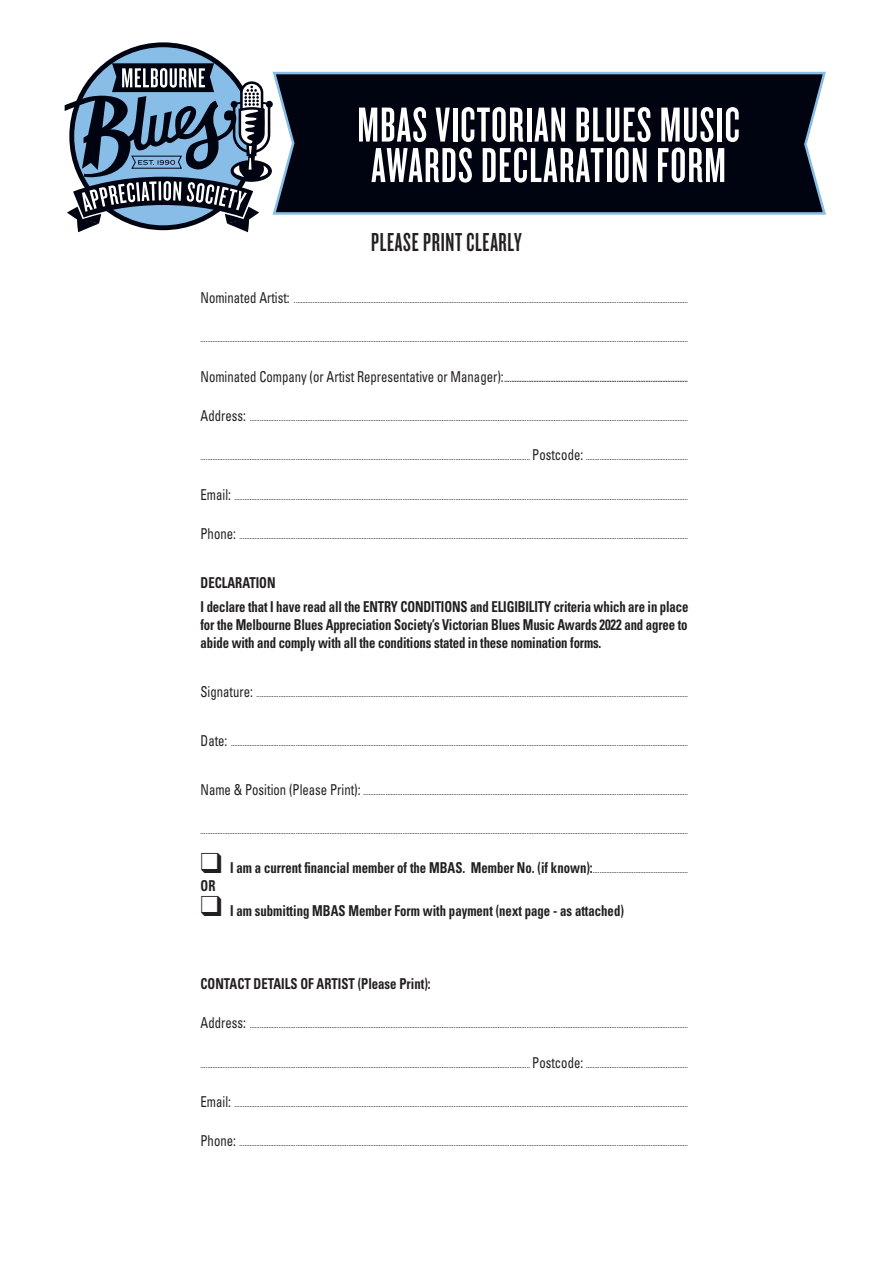
<style>
.page{position:relative;width:893px;height:1263px;background:#fff}
.page>*{position:absolute;margin:0;border:0;box-sizing:border-box;transform-origin:0 0}
.t1{font:51px/40.5px "Knockout HTF47 Bantamweight";letter-spacing:.025em;color:#fff}
.t2{font:27px "Knockout HTF47 Bantamweight";letter-spacing:.025em;color:#231f20}
.text{font:700 condensed 15px/18px "Univers";color:#231f20;text-align:justify;scale:.85 1}
.text-2{font:condensed 9px "Univers";color:#231f20;scale:.85 1}
.text-3{font:700 condensed 9px "Univers";color:#231f20;scale:.85 1}
.s1{font-size:15px}
.s2{font-weight:400;font-size:15px}
.s3{font-weight:700;font-size:15px}
</style>
<div class="page">
<svg style="left:279px;top:71px;width:547px;height:144px;background:#0e1321"></svg>
<svg style="left:72px;top:45px;width:183px;height:183px"></svg>
<svg style="left:64px;top:63px;width:215px;height:170px"></svg>
<p class="t1" style="left:357px;top:105px;width:384px">MBAS VICTORIAN BLUES MUSIC<br>AWARDS DECLARATION FORM</p>
<p class="t2" style="left:371px;top:228px;width:152px">PLEASE PRINT CLEARLY</p>
<p class="text-2" style="left:201px;top:294px;width:575px"><span class="s1">Nominated Artist:</span> ........................................................................................................................................................................................................................................</p>
<p class="text-2" style="left:201px;top:333px;width:575px">...............................................................................................................................................................................................................................................................................................</p>
<p class="text-3" style="left:201px;top:373px;width:575px"><span class="s2">Nominated Company (or Artist Representative or Manager):</span>............................................................................................................</p>
<p class="text-2" style="left:201px;top:412px;width:575px"><span class="s1">Address:</span> ..................................................................................................................................................................................................................................................................</p>
<p class="text-2" style="left:201px;top:451px;width:575px">.................................................................................................................................................................................................. <span class="s1">Postcode:</span> ............................................................</p>
<p class="text-2" style="left:201px;top:491px;width:575px"><span class="s1">Email:</span> ...........................................................................................................................................................................................................................................................................</p>
<p class="text-2" style="left:201px;top:530px;width:575px"><span class="s1">Phone:</span> ........................................................................................................................................................................................................................................................................</p>
<p class="text" style="left:201px;top:573px;width:90px">DECLARATION</p>
<p class="text" style="left:201px;top:598px;width:576px">I declare that I have read all the ENTRY CONDITIONS and ELIGIBILITY criteria which are in place for the Melbourne Blues Appreciation Society’s Victorian Blues Music Awards 2022 and agree to abide with and comply with all the conditions stated in these nomination forms.</p>
<p class="text-2" style="left:201px;top:688px;width:575px"><span class="s1">Signature:</span> ..............................................................................................................................................................................................................................................................</p>
<p class="text-2" style="left:201px;top:737px;width:575px"><span class="s1">Date:</span> .............................................................................................................................................................................................................................................................................</p>
<p class="text-2" style="left:201px;top:786px;width:575px"><span class="s1">Name &amp; Position (Please Print):</span> ...............................................................................................................................................................................................</p>
<p class="text-2" style="left:201px;top:825px;width:575px">...............................................................................................................................................................................................................................................................................................</p>
<p class="text-2" style="left:201px;top:864px;width:575px">❑ <span class="s3">I am a current financial member of the MBAS. Member No. (if known):</span>........................................................</p>
<p class="text" style="left:201px;top:877px;width:19px">OR</p>
<p class="text" style="left:201px;top:901px;width:500px">❑ I am submitting MBAS Member Form with payment (next page - as attached)</p>
<p class="text" style="left:201px;top:974px;width:272px">CONTACT DETAILS OF ARTIST (Please Print):</p>
<p class="text-2" style="left:201px;top:1019px;width:575px"><span class="s1">Address:</span> ..................................................................................................................................................................................................................................................................</p>
<p class="text-2" style="left:201px;top:1059px;width:575px">.................................................................................................................................................................................................. <span class="s1">Postcode:</span> ............................................................</p>
<p class="text-2" style="left:201px;top:1098px;width:575px"><span class="s1">Email:</span> ...........................................................................................................................................................................................................................................................................</p>
<p class="text-2" style="left:201px;top:1137px;width:575px"><span class="s1">Phone:</span> ........................................................................................................................................................................................................................................................................</p>
</div>
